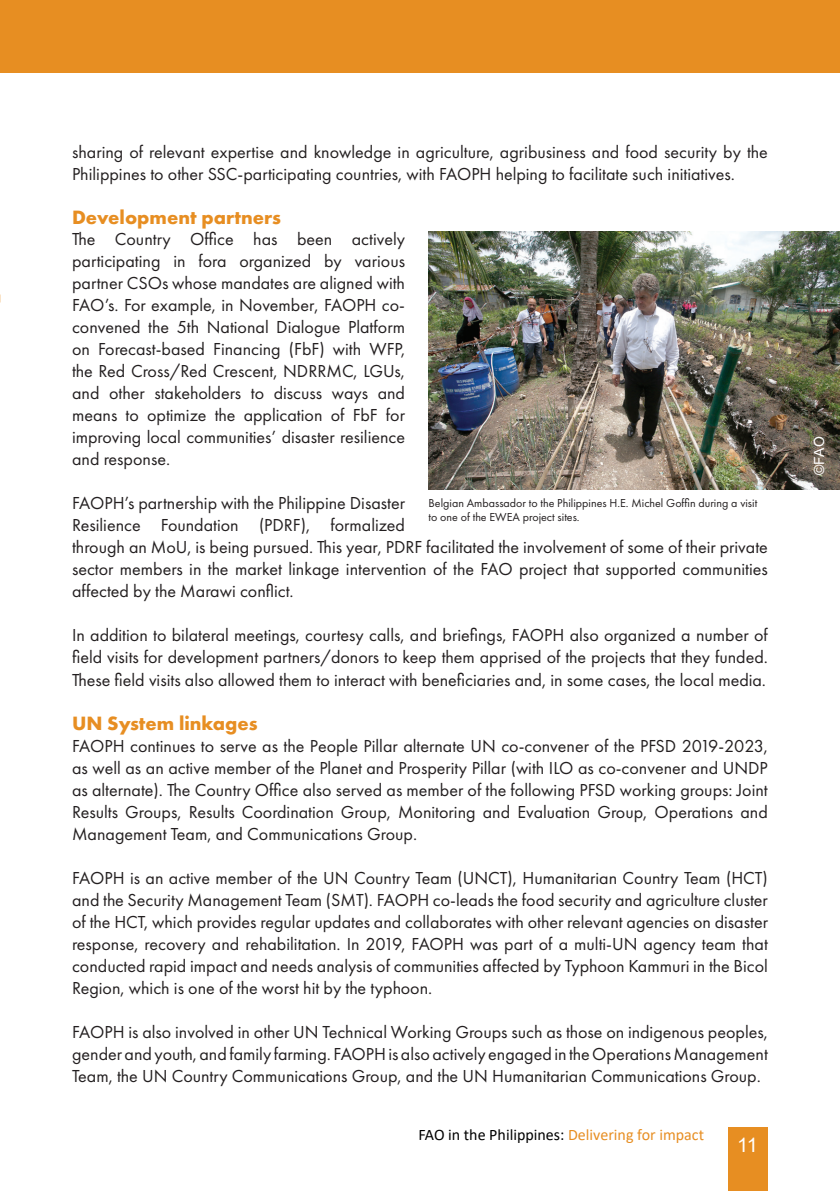
<style>
.page{position:relative;width:840px;height:1191px;background:#fff}
.page>*{position:absolute;margin:0;border:0;box-sizing:border-box;transform-origin:0 0}
.t1{font:700 20px "Futura PT";color:#e78e22}
.t2{font:20px "Arial";color:#fff}
.t3{font:18px/22px "Futura PT";color:#231f20;text-align:justify}
.t4{font:16px "Calibri";color:#000}
.t5{font:14px "Arial";color:#fff}
.t6{font:12px/14.4px "Futura PT";color:#231f20}
.s1{color:#e78e22}
</style>
<div class="page">
<div style="left:727px;top:1127px;width:40px;height:64px;background:#e78e22"></div>
<div style="left:0;top:0;width:839px;height:72px;background:#e78e22"></div>
<img style="left:428px;top:231px;width:411px;height:258px">
<p class="t3" style="left:72px;top:141px;width:697px">sharing of relevant expertise and knowledge in agriculture, agribusiness and food security by the<br>Philippines to other SSC-participating countries, with FAOPH helping to facilitate such initiatives.</p>
<p class="t1" style="left:72px;top:204px;width:210px">Development partners</p>
<p class="t3" style="left:72px;top:228px;width:334px">The Country Office has been actively participating in fora organized by various partner CSOs whose mandates are aligned with FAO’s. For example, in November, FAOPH co&shy;convened the 5th National Dialogue Platform on Forecast-based Financing (FbF) with WFP, the Red Cross/Red Crescent, NDRRMC, LGUs, and other stakeholders to discuss ways and means to optimize the application of FbF for improving local communities’ disaster resilience and response.</p>
<p class="t3" style="left:72px;top:492px;width:334px">FAOPH’s partnership with the Philippine Disaster<br>Resilience Foundation (PDRF), formalized</p>
<p class="t6" style="left:428px;top:495px;width:330px">Belgian Ambassador to the Philippines H.E. Michel Goffin during a visit to one of the EWEA project sites.</p>
<p class="t3" style="left:72px;top:536px;width:697px">through an MoU, is being pursued. This year, PDRF facilitated the involvement of some of their private sector members in the market linkage intervention of the FAO project that supported communities affected by the Marawi conflict.</p>
<p class="t3" style="left:72px;top:624px;width:697px">In addition to bilateral meetings, courtesy calls, and briefings, FAOPH also organized a number of field visits for development partners/donors to keep them apprised of the projects that they funded.<br>These field visits also allowed them to interact with beneficiaries and, in some cases, the local media.</p>
<p class="t1" style="left:72px;top:710px;width:187px">UN System linkages</p>
<p class="t3" style="left:72px;top:734px;width:697px">FAOPH continues to serve as the People Pillar alternate UN co-convener of the PFSD 2019-2023, as well as an active member of the Planet and Prosperity Pillar (with ILO as co-convener and UNDP as alternate). The Country Office also served as member of the following PFSD working groups: Joint Results Groups, Results Coordination Group, Monitoring and Evaluation Group, Operations and Management Team, and Communications Group.</p>
<p class="t3" style="left:72px;top:866px;width:697px">FAOPH is an active member of the UN Country Team (UNCT), Humanitarian Country Team (HCT) and the Security Management Team (SMT). FAOPH co-leads the food security and agriculture cluster of the HCT, which provides regular updates and collaborates with other relevant agencies on disaster response, recovery and rehabilitation. In 2019, FAOPH was part of a multi-UN agency team that conducted rapid impact and needs analysis of communities affected by Typhoon Kammuri in the Bicol Region, which is one of the worst hit by the typhoon.</p>
<p class="t3" style="left:72px;top:1020px;width:697px">FAOPH is also involved in other UN Technical Working Groups such as those on indigenous peoples, gender and youth, and family farming. FAOPH is also actively engaged in the Operations Management Team, the UN Country Communications Group, and the UN Humanitarian Communications Group.</p>
<p class="t4" style="left:418px;top:1123px;width:287px">FAO in the Philippines: <span class="s1">Delivering for impact</span></p>
<p class="t2" style="left:736px;top:1131px;width:22px">11</p>
<p class="t5" style="left:809px;top:475px;width:40px;rotate:-90deg">©FAO</p>
</div>
